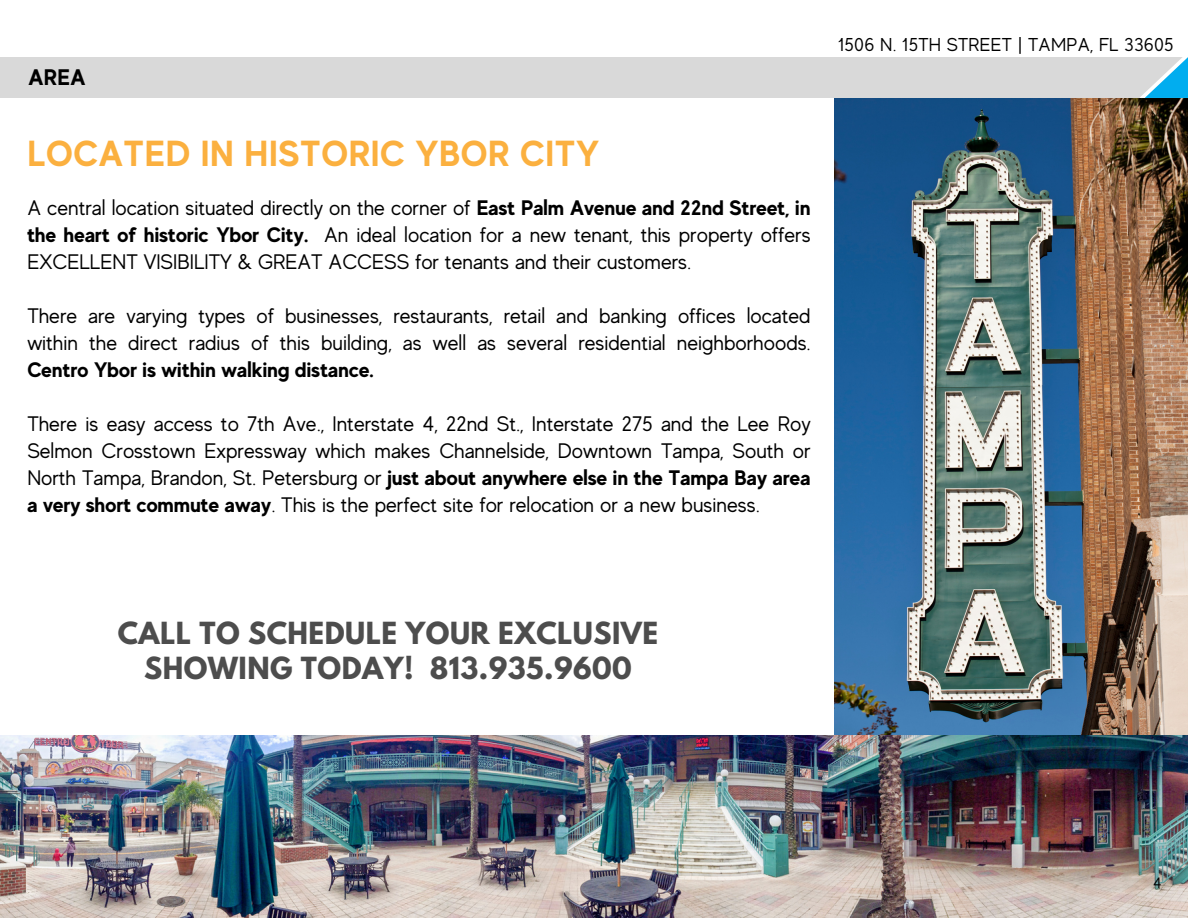
<style>
.page{position:relative;width:1188px;height:918px;background:#fff}
.page>*{position:absolute;margin:0;border:0;box-sizing:border-box;transform-origin:0 0}
.t1{font:700 36.15px "MADE Evolve Sans";letter-spacing:.02em;color:#fbb03f}
.t2{font:700 27px/34.8px "League Spartan";letter-spacing:.02em;color:#4d4d4d;text-align:center}
.t3{font:700 22.5px "MADE Evolve Sans";color:#000}
.t4{font:21px/27px "MADE Evolve Sans";color:#000;text-align:justify}
.t5{font:18.6px "MADE Evolve Sans";letter-spacing:.015em;color:#000}
.t6{font:15px "MADE Evolve Sans";color:#000}
.s1{font-weight:700}
</style>
<div class="page">
<img style="left:834px;top:98px;width:354px;height:637px">
<img style="left:0;top:735px;width:1188px;height:183px">
<div style="left:0;top:58px;width:1188px;height:40px;background:#d9d9d9"></div>
<svg style="left:1139px;top:57px;width:6px;height:41px"></svg>
<svg style="left:1145px;top:57px;width:43px;height:41px"></svg>
<h4 class="t3" style="left:29px;top:64px;width:59px">AREA</h4>
<h4 class="t1" style="left:27px;top:132px;width:573px">LOCATED IN HISTORIC YBOR CITY</h4>
<h4 class="t4" style="left:27px;top:195px;width:785px">A central location situated directly on the corner of <span class="s1">East Palm Avenue and 22nd Street, in the heart of historic Ybor City.</span> An ideal location for a new tenant, this property offers EXCELLENT VISIBILITY &amp; GREAT ACCESS for tenants and their customers.</h4>
<h2 class="t4" style="left:27px;top:303px;width:785px">There are varying types of businesses, restaurants, retail and banking offices located within the direct radius of this building, as well as several residential neighborhoods.<br><span class="s1">Centro Ybor is within walking distance.</span></h2>
<h2 class="t4" style="left:27px;top:411px;width:785px">There is easy access to 7th Ave., Interstate 4, 22nd St., Interstate 275 and the Lee Roy Selmon Crosstown Expressway which makes Channelside, Downtown Tampa, South or North Tampa, Brandon, St. Petersburg or <span class="s1">just about anywhere else in the Tampa Bay area</span></h2>
<p class="t4" style="left:27px;top:492px;width:734px"><span class="s1">a very short commute away</span>. This is the perfect site for relocation or a new business.</p>
<p class="t5" style="left:838px;top:34px;width:337px">1506 N. 15TH STREET | TAMPA, FL 33605</p>
<p class="t2" style="left:118px;top:619px;width:542px">CALL TO SCHEDULE YOUR EXCLUSIVE<br>SHOWING TODAY! 813.935.9600</p>
<h1 class="t6" style="left:1153px;top:874px;width:10px">4</h1>
</div>
